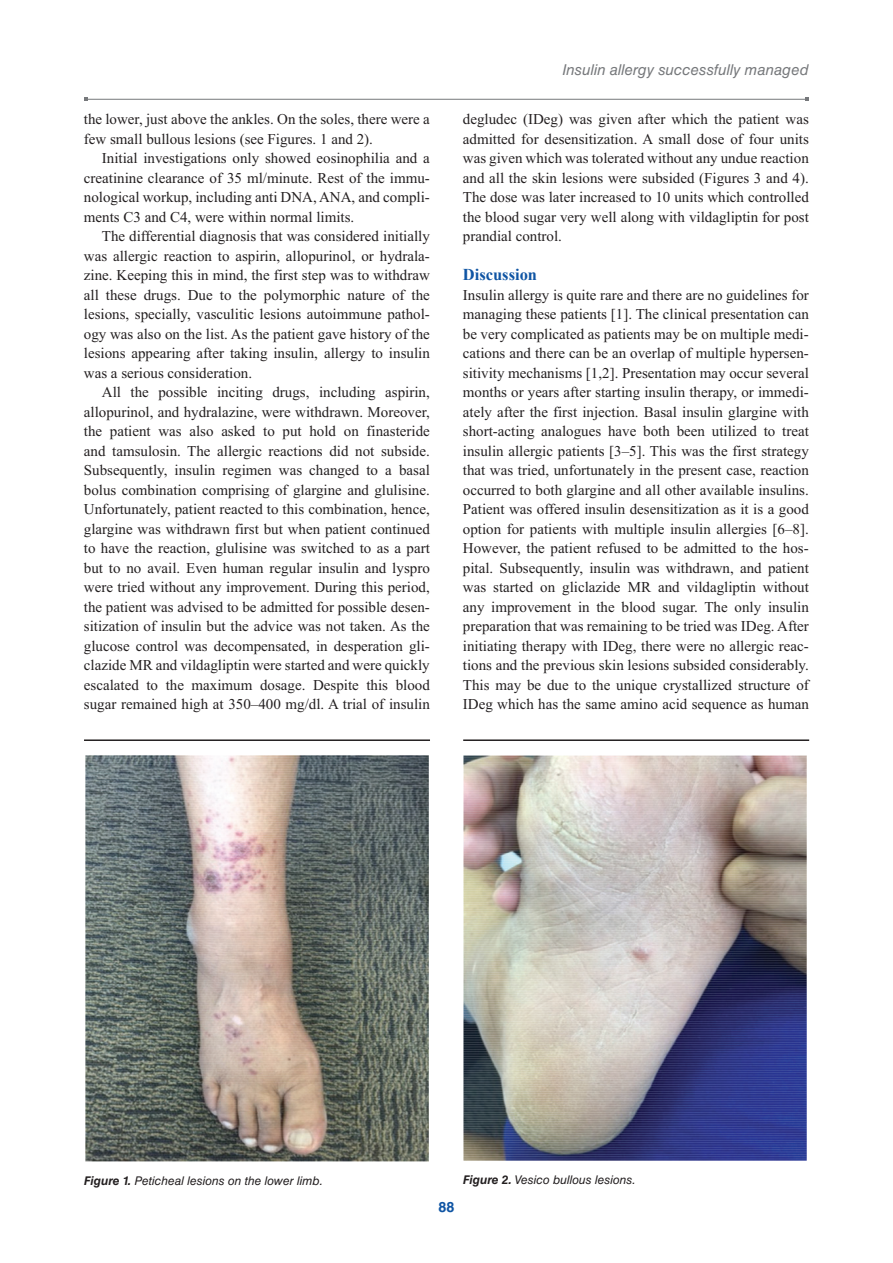
<style>
.page{position:relative;width:893px;height:1263px;background:#fff}
.page>*{position:absolute;margin:0;border:0;box-sizing:border-box;transform-origin:0 0}
.t1{font:700 16.5px "Times New Roman";color:#1055a4}
.t2{font:15px/19.5px "Times New Roman";color:#231f20;text-align:justify}
.t3{font:italic 15px "Helvetica LT Std";color:#76787b}
.t4{font:700 14.25px "Helvetica LT Std";color:#1055a4}
.t5{font:italic 12px "Helvetica LT Std";color:#231f20}
.s1{font-weight:700}
</style>
<div class="page">
<hr style="left:86px;top:99px;width:721px;height:1px;background:#76787b">
<hr style="left:84px;top:739px;width:346px;height:2px;background:#231f20">
<hr style="left:463px;top:739px;width:346px;height:2px;background:#231f20">
<img style="left:85px;top:755px;width:344px;height:406px">
<img style="left:463px;top:755px;width:344px;height:406px">
<p class="t2" style="left:84px;top:109px;width:347px">the lower, just above the ankles. On the soles, there were a few small bullous lesions (see Figures. 1 and 2).</p>
<p class="t2" style="left:84px;top:148px;width:347px;text-indent:18px">Initial investigations only showed eosinophilia and a creatinine clearance of 35 ml/minute. Rest of the immu&shy;nological workup, including anti DNA, ANA, and compli&shy;ments C3 and C4, were within normal limits.</p>
<p class="t2" style="left:84px;top:226px;width:347px;text-indent:18px">The differential diagnosis that was considered initially was allergic reaction to aspirin, allopurinol, or hydrala&shy;zine. Keeping this in mind, the first step was to withdraw all these drugs. Due to the polymorphic nature of the lesions, specially, vasculitic lesions autoimmune pathol&shy;ogy was also on the list. As the patient gave history of the lesions appearing after taking insulin, allergy to insulin was a serious consideration.</p>
<p class="t2" style="left:84px;top:382px;width:347px;text-indent:18px">All the possible inciting drugs, including aspirin, allopurinol, and hydralazine, were withdrawn. Moreover, the patient was also asked to put hold on finasteride and tamsulosin. The allergic reactions did not subside.<br>Subsequently, insulin regimen was changed to a basal bolus combination comprising of glargine and glulisine.<br>Unfortunately, patient reacted to this combination, hence, glargine was withdrawn first but when patient continued to have the reaction, glulisine was switched to as a part but to no avail. Even human regular insulin and lyspro were tried without any improvement. During this period, the patient was advised to be admitted for possible desen&shy;sitization of insulin but the advice was not taken. As the glucose control was decompensated, in desperation gli&shy;clazide MR and vildagliptin were started and were quickly escalated to the maximum dosage. Despite this blood sugar remained high at 350–400 mg/dl. A trial of insulin</p>
<p class="t3" style="left:562px;top:61px;width:248px">Insulin allergy successfully managed</p>
<p class="t2" style="left:463px;top:109px;width:347px">degludec (IDeg) was given after which the patient was admitted for desensitization. A small dose of four units was given which was tolerated without any undue reaction and all the skin lesions were subsided (Figures 3 and 4).<br>The dose was later increased to 10 units which controlled the blood sugar very well along with vildagliptin for post prandial control.</p>
<p class="t1" style="left:463px;top:263px;width:76px">Discussion</p>
<p class="t2" style="left:463px;top:285px;width:347px">Insulin allergy is quite rare and there are no guidelines for managing these patients [1]. The clinical presentation can be very complicated as patients may be on multiple medi&shy;cations and there can be an overlap of multiple hypersen&shy;sitivity mechanisms [1,2]. Presentation may occur several months or years after starting insulin therapy, or immedi&shy;ately after the first injection. Basal insulin glargine with short-acting analogues have both been utilized to treat insulin allergic patients [3–5]. This was the first strategy that was tried, unfortunately in the present case, reaction occurred to both glargine and all other available insulins.<br>Patient was offered insulin desensitization as it is a good option for patients with multiple insulin allergies [6–8].<br>However, the patient refused to be admitted to the hos&shy;pital. Subsequently, insulin was withdrawn, and patient was started on gliclazide MR and vildagliptin without any improvement in the blood sugar. The only insulin preparation that was remaining to be tried was IDeg. After initiating therapy with IDeg, there were no allergic reac&shy;tions and the previous skin lesions subsided considerably.<br>This may be due to the unique crystallized structure of IDeg which has the same amino acid sequence as human</p>
<p class="t5" style="left:84px;top:1174px;width:240px"><span class="s1">Figure 1.</span> Peticheal lesions on the lower limb.</p>
<p class="t5" style="left:463px;top:1173px;width:174px"><span class="s1">Figure 2.</span> Vesico bullous lesions.</p>
<p class="t4" style="left:439px;top:1198px;width:17px">88</p>
</div>
